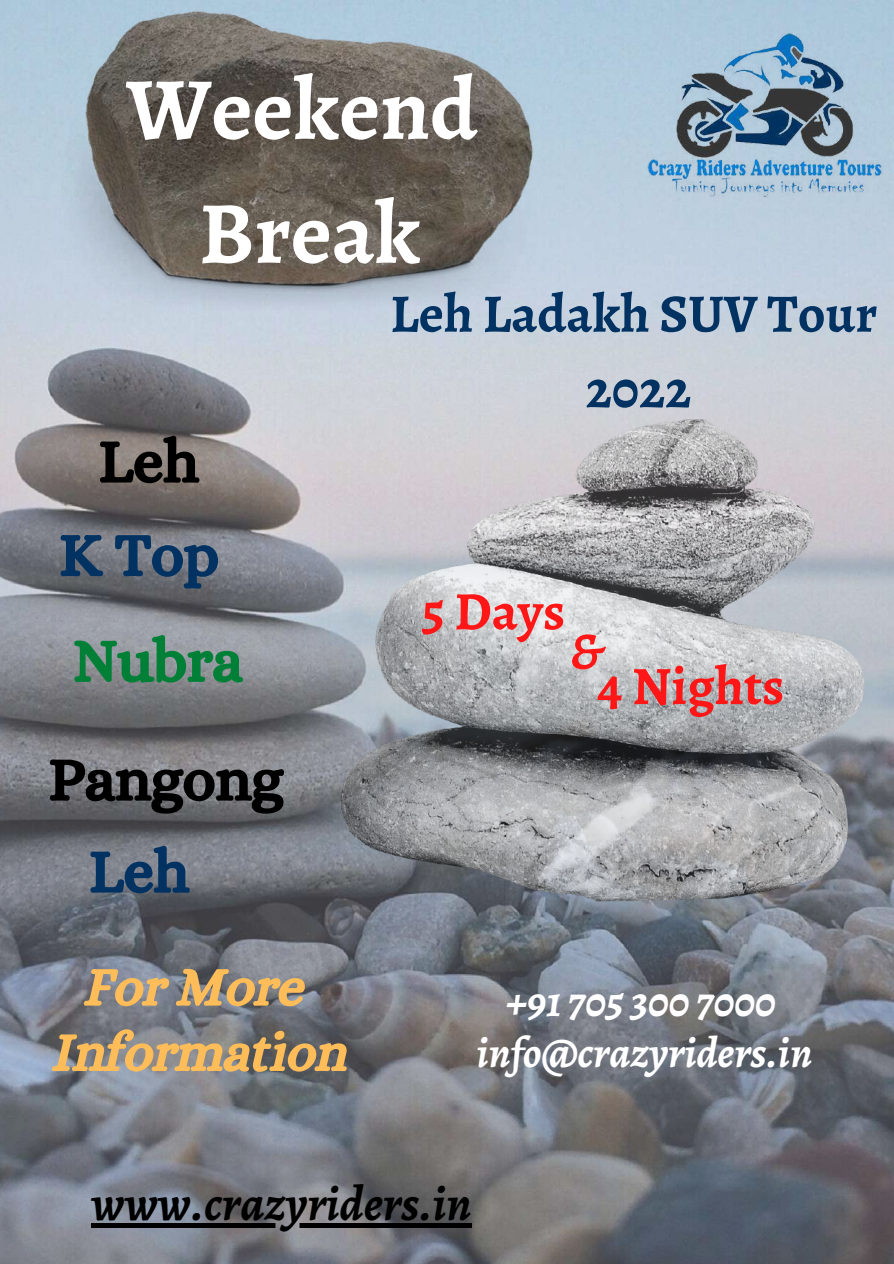
<style>
.page{position:relative;width:894px;height:1264px;background:#fff}
.page>*{position:absolute;margin:0;border:0;box-sizing:border-box;transform-origin:0 0}
.t1{font:700 88.5px/123.9px "Alegreya";color:#fff;text-align:center}
.t2{font:60px "CA Generated";color:#000}
.t3{font:60px "CA Generated";color:#013261}
.t4{font:60px "CA Generated";color:#008037}
.t5{font:700 54px/75.4px "Alegreya";color:#013261;text-align:center}
.t6{font:700 54px "Alegreya";color:#ff1616}
.t7{font:53.4px/65.2px "CA Generated";color:#ffbd59;text-align:center}
.t8{font:italic 700 52.5px "Alegreya";color:#ff1616}
.t9{font:italic 700 48.9px "Alegreya";color:#000}
.t10{font:italic 700 42.9px/51.8px "Alegreya";color:#fff;text-align:center}
</style>
<div class="page">
<img style="left:0;top:0;width:893px;height:1263px">
<img style="left:644px;top:29px;width:242px;height:169px">
<img style="left:309px;top:393px;width:584px;height:534px">
<img style="left:56px;top:0;width:501px;height:327px">
<hr style="left:91px;top:1223px;width:380px;height:4px;background:#000">
<h1 class="t1" style="left:126px;top:47px;width:353px">Weekend<br>Break</h1>
<h2 class="t2" style="left:99px;top:426px;width:101px">Leh</h2>
<h2 class="t3" style="left:59px;top:520px;width:161px">K Top</h2>
<h2 class="t4" style="left:73px;top:625px;width:171px">Nubra</h2>
<h2 class="t2" style="left:49px;top:744px;width:235px">Pangong</h2>
<h2 class="t3" style="left:89px;top:836px;width:101px">Leh</h2>
<p class="t7" style="left:55px;top:953px;width:295px">For More<br>Information</p>
<p class="t5" style="left:390px;top:276px;width:488px">Leh Ladakh SUV Tour<br>2022</p>
<p class="t6" style="left:421px;top:574px;width:145px">5 Days</p>
<p class="t8" style="left:570px;top:615px;width:31px">&amp;</p>
<p class="t6" style="left:597px;top:649px;width:188px">4 Nights</p>
<p class="t10" style="left:476px;top:975px;width:337px">+91 705 300 7000 info@crazyriders.in</p>
<p class="t9" style="left:91px;top:1170px;width:382px">www.crazyriders.in</p>
</div>
